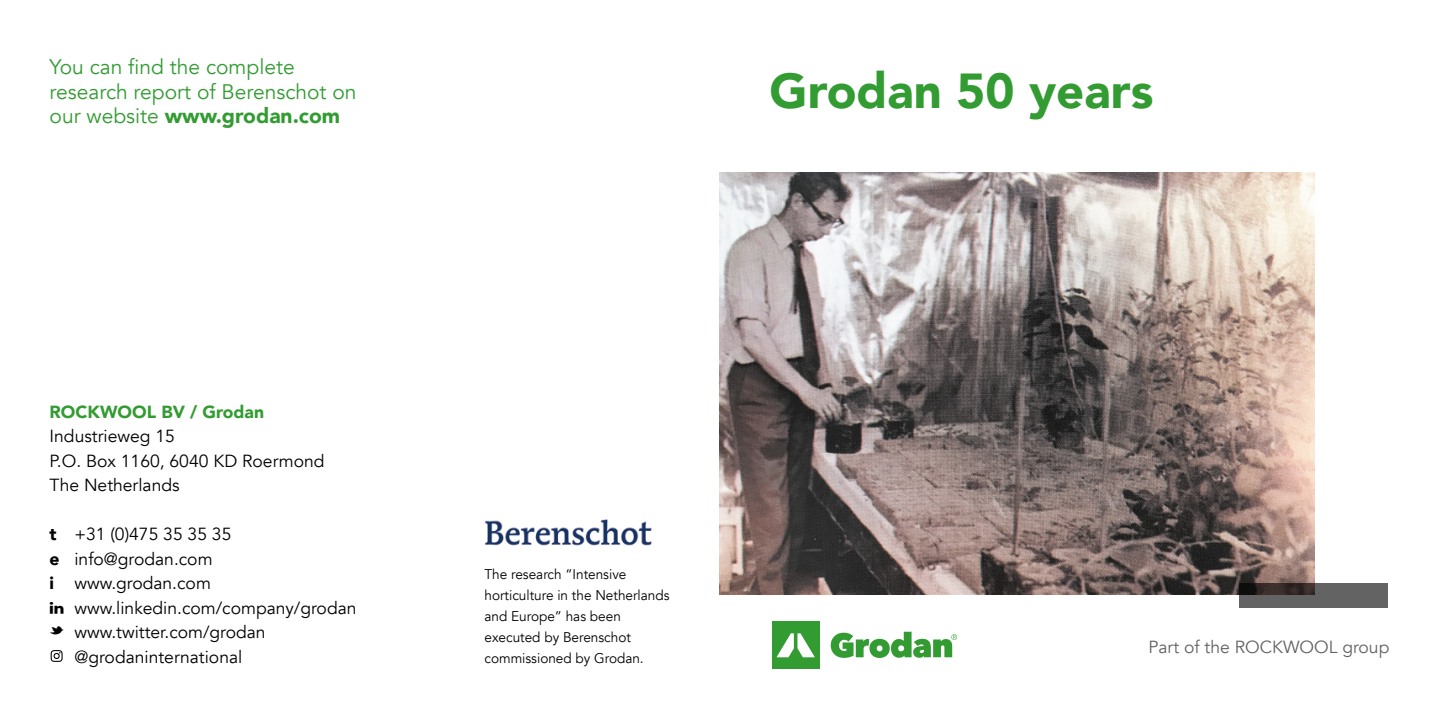
<style>
.page{position:relative;width:1439px;height:720px;background:#fff}
.page>*{position:absolute;margin:0;border:0;box-sizing:border-box;transform-origin:0 0}
.t1{font:900 49px "Avenir";color:#329c32}
.t2{font:21px/24.5px "Avenir";color:#329c32}
.t3{font:17.5px/24.5px "Avenir";color:#000}
.t4{font:17.5px "Avenir";color:#646363}
.t5{font:900 17.5px "Avenir";color:#329c32}
.t6{font:14px/21px "Avenir";color:#000}
.s1{font-weight:900}
.s2{font-family:"Social Font Face"}
</style>
<div class="page">
<img style="left:719px;top:172px;width:596px;height:422px">
<svg style="left:1239px;top:583px;width:149px;height:25px;background:#565353"></svg>
<div style="left:772px;top:621px;width:47px;height:48px;background:#329c32"></div>
<svg style="left:776px;top:633px;width:39px;height:24px"></svg>
<svg style="left:831px;top:631px;width:126px;height:26px"></svg>
<svg style="left:51px;top:650px;width:12px;height:11px"></svg>
<img style="left:485px;top:519px;width:167px;height:27px">
<p class="t2" style="left:50px;top:55px;width:308px">You can find the complete research report of Berenschot on our website <span class="s1">www.grodan.com</span></p>
<p class="t5" style="left:50px;top:396px;width:216px">ROCKWOOL BV / Grodan</p>
<p class="t3" style="left:50px;top:424px;width:276px">Industrieweg 15<br>P.O. Box 1160, 6040 KD Roermond<br>The Netherlands</p>
<p class="t3" style="left:50px;top:522px;width:183px"><span class="s1">t</span> +31 (0)475 35 35 35</p>
<p class="t3" style="left:50px;top:546px;width:164px"><span class="s1">e</span> info@grodan.com</p>
<p class="t3" style="left:50px;top:571px;width:163px"><span class="s1">i</span> www.grodan.com</p>
<p class="t3" style="left:50px;top:595px;width:308px"><span class="s2">l</span> www.linkedin.com/company/grodan</p>
<p class="t3" style="left:50px;top:620px;width:217px"><span class="s2">t</span> www.twitter.com/grodan</p>
<p class="t3" style="left:74px;top:644px;width:169px">@grodaninternational</p>
<h1 class="t1" style="left:769px;top:49px;width:385px">Grodan 50 years</h1>
<p class="t6" style="left:484px;top:563px;width:187px">The research “Intensive horticulture in the Netherlands and Europe” has been executed by Berenschot commissioned by Grodan.</p>
<p class="t4" style="left:1148px;top:636px;width:242px">Part of the ROCKWOOL group</p>
</div>
